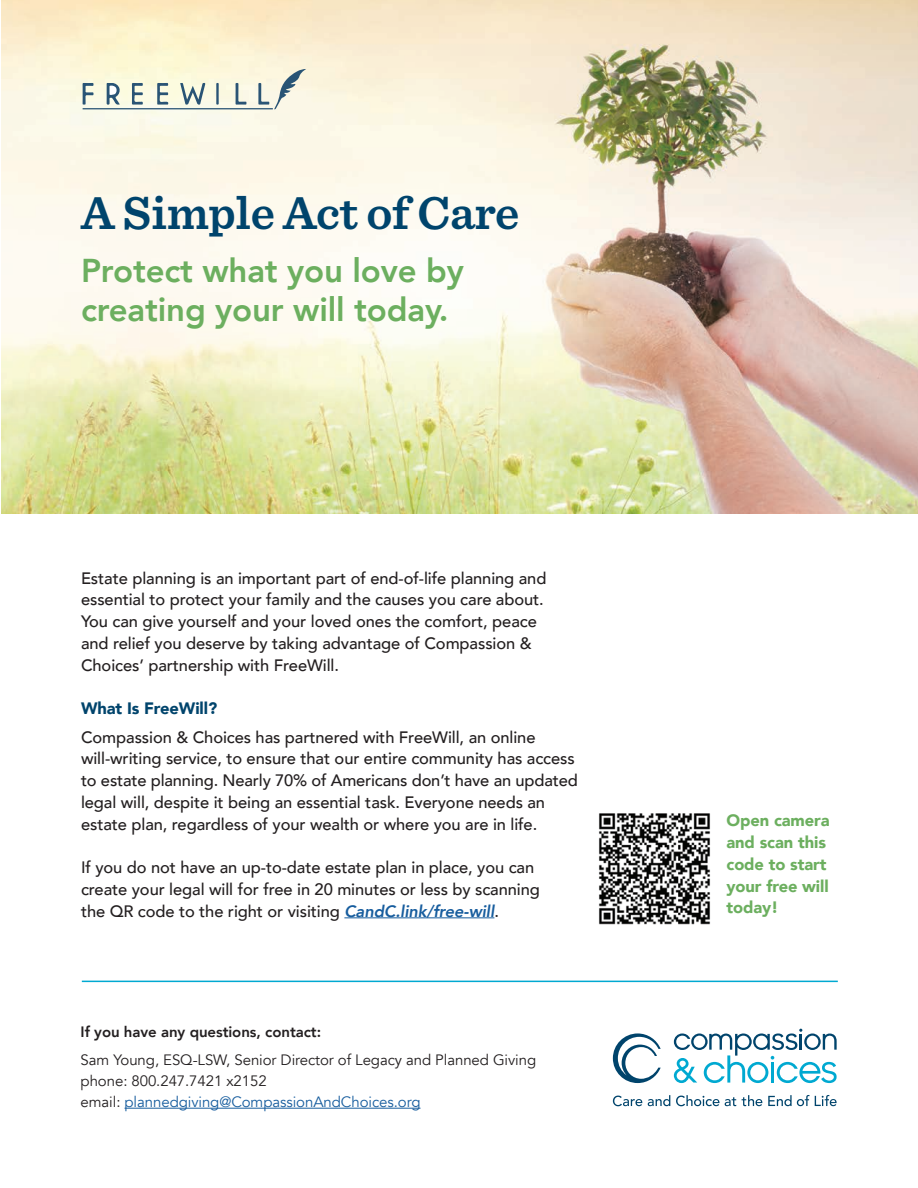
<style>
.page{position:relative;width:918px;height:1188px;background:#fff}
.page>*{position:absolute;margin:0;border:0;box-sizing:border-box;transform-origin:0 0}
.t1{font:600 48px "Sentinel";letter-spacing:-.005em;color:#00446c}
.t2{font:800 33px/39.6px "Avenir";letter-spacing:-.005em;color:#6caf5f}
.t3{font:500 16.5px/21.8px "Avenir";letter-spacing:-.005em;color:#231f20}
.t4{font:900 16.5px/21.8px "Avenir";letter-spacing:-.005em;color:#6caf5f}
.t5{font:900 16.5px "Avenir";letter-spacing:-.005em;color:#00446c}
.t6{font:15px/21px "Avenir";letter-spacing:-.005em;color:#231f20}
.t7{font:800 15px "Avenir";letter-spacing:-.005em;color:#231f20}
.s1{font-weight:800;font-style:italic;color:#175d9e}
.s2{color:#175d9e}
</style>
<div class="page">
<svg style="left:613px;top:1033px;width:48px;height:50px"></svg>
<svg style="left:674px;top:1029px;width:163px;height:54px"></svg>
<svg style="left:613px;top:1096px;width:29px;height:10px"></svg>
<svg style="left:648px;top:1095px;width:22px;height:11px"></svg>
<svg style="left:676px;top:1095px;width:43px;height:11px"></svg>
<svg style="left:725px;top:1097px;width:11px;height:9px"></svg>
<svg style="left:742px;top:1095px;width:20px;height:11px"></svg>
<svg style="left:768px;top:1095px;width:69px;height:11px"></svg>
<hr style="left:125px;top:1108px;width:295px;height:1px;background:#175d9e">
<img style="left:2px;top:0;width:916px;height:513px">
<hr style="left:82px;top:981px;width:756px;height:1px;background:#00a9d1">
<hr style="left:344px;top:917px;width:150px;height:1px;background:#175d9e">
<img style="left:599px;top:813px;width:111px;height:112px">
<svg style="left:180px;top:82px;width:25px;height:23px"></svg>
<svg style="left:132px;top:83px;width:11px;height:22px"></svg>
<svg style="left:157px;top:83px;width:12px;height:22px"></svg>
<svg style="left:83px;top:83px;width:11px;height:22px"></svg>
<svg style="left:236px;top:83px;width:11px;height:22px"></svg>
<svg style="left:258px;top:69px;width:48px;height:40px;background:#d5d9cf"></svg>
<svg style="left:216px;top:83px;width:3px;height:22px"></svg>
<svg style="left:107px;top:83px;width:13px;height:22px"></svg>
<hr style="left:83px;top:108px;width:190px;height:1px;background:#2a5475">
<h1 class="t1" style="left:81px;top:176px;width:440px">A Simple Act of Care</h1>
<h2 class="t2" style="left:81px;top:251px;width:384px">Protect what you love by creating your will today.</h2>
<p class="t3" style="left:81px;top:566px;width:467px">Estate planning is an important part of end-of-life planning and essential to protect your family and the causes you care about.<br>You can give yourself and your loved ones the comfort, peace and relief you deserve by taking advantage of Compassion &amp; Choices’ partnership with FreeWill.</p>
<p class="t5" style="left:81px;top:694px;width:138px">What Is FreeWill?</p>
<p class="t3" style="left:81px;top:725px;width:498px">Compassion &amp; Choices has partnered with FreeWill, an online will-writing service, to ensure that our entire community has access to estate planning. Nearly 70% of Americans don’t have an updated legal will, despite it being an essential task. Everyone needs an estate plan, regardless of your wealth or where you are in life.</p>
<p class="t3" style="left:81px;top:856px;width:460px">If you do not have an up-to-date estate plan in place, you can create your legal will for free in 20 minutes or less by scanning the QR code to the right or visiting <span class="s1">CandC.link/free-will</span>.</p>
<p class="t7" style="left:81px;top:1020px;width:242px">If you have any questions, contact:</p>
<p class="t6" style="left:81px;top:1050px;width:457px">Sam Young, ESQ-LSW, Senior Director of Legacy and Planned Giving phone: 800.247.7421 x2152<br>email: <span class="s2">plannedgiving@CompassionAndChoices.org</span></p>
<p class="t4" style="left:726px;top:809px;width:105px">Open camera and scan this code to start your free will today!</p>
</div>
